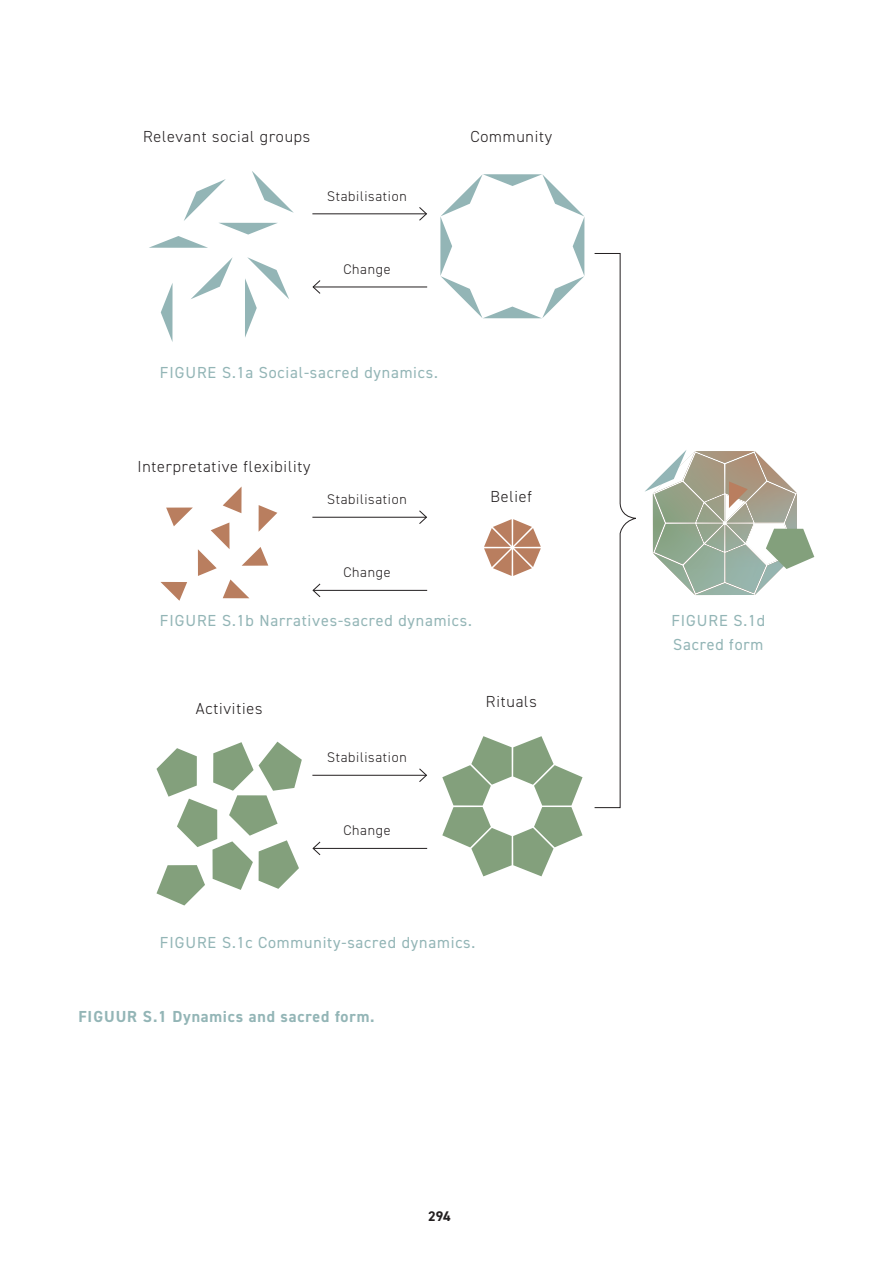
<style>
.page{position:relative;width:879px;height:1276px;background:#fff}
.page>*{position:absolute;margin:0;border:0;box-sizing:border-box;transform-origin:0 0}
.t1{font:16px/24.8px "DIN2014";letter-spacing:.05em;color:#93b5b6}
.t2{font:300 16px "DIN2014";letter-spacing:.05em;color:#231f20}
.t3{font:700 16px "DIN2014";letter-spacing:.05em;color:#93b5b6}
.t4{font:300 14px "DIN2014";letter-spacing:.05em;color:#231f20}
.t5{font:700 14px "DIN2014";color:#231f20}
</style>
<div class="page">
<svg style="left:161px;top:284px;width:11px;height:57px"></svg>
<svg style="left:149px;top:171px;width:145px;height:77px"></svg>
<svg style="left:245px;top:257px;width:44px;height:81px"></svg>
<svg style="left:440px;top:174px;width:144px;height:144px"></svg>
<svg style="left:191px;top:257px;width:42px;height:42px"></svg>
<hr style="left:312px;top:213px;width:114px;height:1px;background:#231f20">
<svg style="left:418px;top:207px;width:9px;height:14px"></svg>
<hr style="left:312px;top:517px;width:114px;height:1px;background:#231f20">
<svg style="left:418px;top:510px;width:9px;height:14px"></svg>
<hr style="left:312px;top:775px;width:114px;height:1px;background:#231f20">
<svg style="left:418px;top:768px;width:9px;height:14px"></svg>
<hr style="left:313px;top:286px;width:114px;height:1px;background:#231f20">
<svg style="left:312px;top:280px;width:9px;height:14px"></svg>
<hr style="left:313px;top:590px;width:114px;height:1px;background:#231f20">
<svg style="left:312px;top:583px;width:9px;height:14px"></svg>
<hr style="left:313px;top:848px;width:114px;height:1px;background:#231f20">
<svg style="left:312px;top:841px;width:9px;height:15px"></svg>
<svg style="left:484px;top:519px;width:57px;height:57px"></svg>
<svg style="left:160px;top:486px;width:117px;height:115px"></svg>
<svg style="left:442px;top:736px;width:140px;height:140px"></svg>
<svg style="left:156px;top:741px;width:146px;height:164px"></svg>
<svg style="left:594px;top:253px;width:220px;height:555px"></svg>
<p class="t2" style="left:143px;top:127px;width:168px">Relevant social groups</p>
<p class="t2" style="left:470px;top:127px;width:83px">Community</p>
<p class="t4" style="left:327px;top:187px;width:81px">Stabilisation</p>
<p class="t4" style="left:343px;top:260px;width:49px">Change</p>
<p class="t1" style="left:160px;top:359px;width:279px">FIGURE S.1a Social-sacred dynamics.</p>
<p class="t2" style="left:137px;top:456px;width:175px">Interpretative flexibility</p>
<p class="t4" style="left:327px;top:491px;width:81px">Stabilisation</p>
<p class="t2" style="left:490px;top:486px;width:43px">Belief</p>
<p class="t4" style="left:343px;top:564px;width:49px">Change</p>
<p class="t1" style="left:160px;top:607px;width:313px">FIGURE S.1b Narratives-sacred dynamics.</p>
<p class="t2" style="left:196px;top:699px;width:68px">Activities</p>
<p class="t4" style="left:327px;top:749px;width:81px">Stabilisation</p>
<p class="t4" style="left:343px;top:822px;width:49px">Change</p>
<p class="t2" style="left:486px;top:692px;width:52px">Rituals</p>
<p class="t1" style="left:160px;top:930px;width:317px">FIGURE S.1c Community-sacred dynamics.</p>
<p class="t3" style="left:78px;top:1006px;width:298px">FIGUUR S.1 Dynamics and sacred form.</p>
<p class="t5" style="left:428px;top:1206px;width:24px">294</p>
<p class="t1" style="left:671px;top:607px;width:95px">FIGURE S.1d<br>Sacred form</p>
</div>
